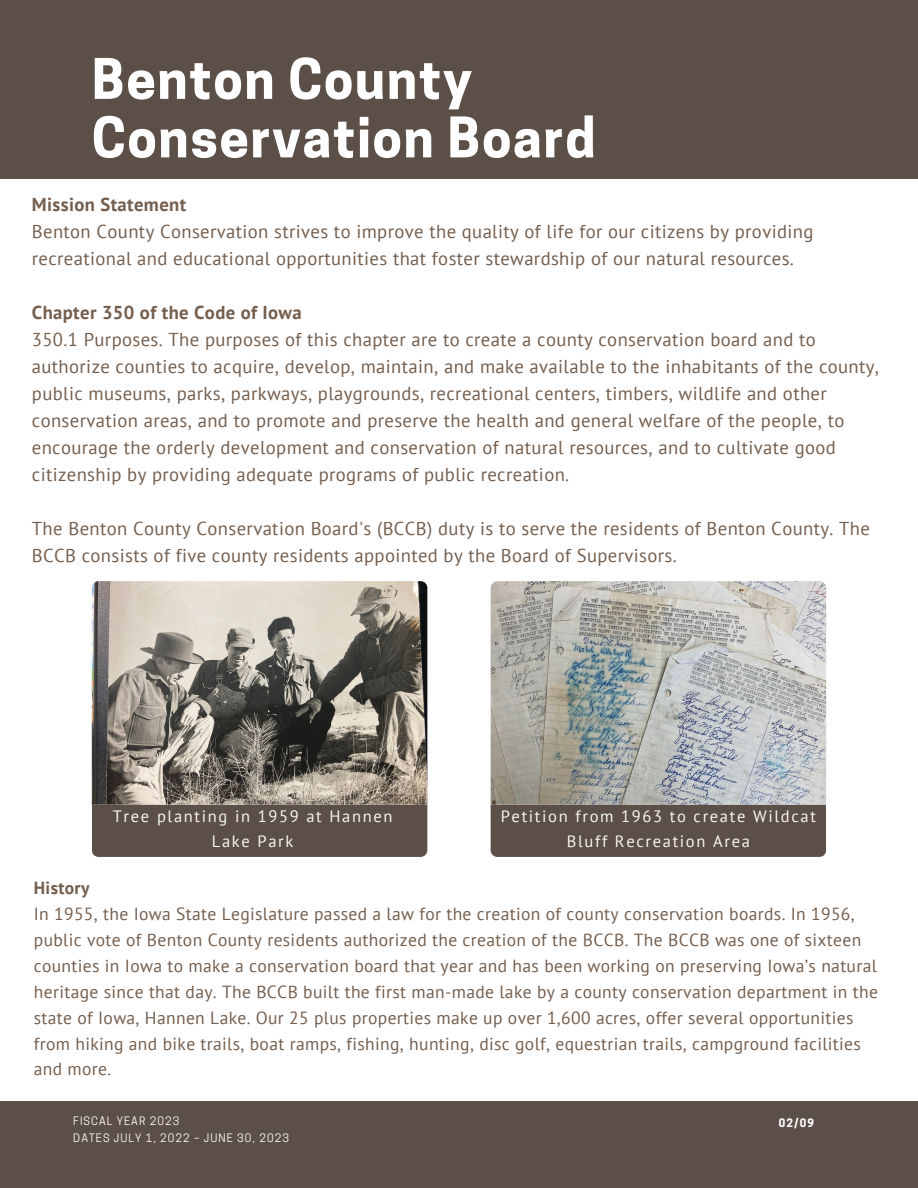
<style>
.page{position:relative;width:918px;height:1188px;background:#fff}
.page>*{position:absolute;margin:0;border:0;box-sizing:border-box;transform-origin:0 0}
.t1{font:700 52.5px/58.5px "Cooper Hewitt";letter-spacing:.03em;color:#fff}
.t2{font:18.6px/27px "PT Sans";letter-spacing:.02em;color:#745e4d}
.t3{font:700 18.6px "PT Sans";letter-spacing:.02em;color:#745e4d}
.t4{font:17.55px/25.8px "PT Sans";letter-spacing:.02em;color:#745e4d}
.t5{font:700 17.55px "PT Sans";letter-spacing:.02em;color:#745e4d}
.t6{font:16.5px/24.8px "PT Sans";letter-spacing:.1em;color:#f8f7f4;text-align:center}
.t7{font:10.95px "Cooper Hewitt";letter-spacing:.1em;color:#fff}
.t8{font:700 10.95px "Cooper Hewitt";color:#fff}
</style>
<div class="page">
<div style="left:0;top:0;width:918px;height:178px;background:#5b4f47"></div>
<div style="left:0;top:1101px;width:918px;height:87px;background:#5b4f47"></div>
<div style="left:491px;top:805px;width:335px;height:52px;background:#5b4f47"></div>
<img style="left:491px;top:581px;width:335px;height:224px">
<div style="left:92px;top:805px;width:335px;height:52px;background:#5b4f47"></div>
<img style="left:92px;top:581px;width:335px;height:224px">
<p class="t1" style="left:92px;top:57px;width:505px">Benton County<br>Conservation Board</p>
<p class="t3" style="left:32px;top:192px;width:156px">Mission Statement</p>
<p class="t2" style="left:32px;top:218px;width:783px">Benton County Conservation strives to improve the quality of life for our citizens by providing recreational and educational opportunities that foster stewardship of our natural resources.</p>
<p class="t3" style="left:32px;top:300px;width:271px">Chapter 350 of the Code of Iowa</p>
<p class="t2" style="left:32px;top:326px;width:849px">350.1 Purposes. The purposes of this chapter are to create a county conservation board and to authorize counties to acquire, develop, maintain, and make available to the inhabitants of the county, public museums, parks, parkways, playgrounds, recreational centers, timbers, wildlife and other conservation areas, and to promote and preserve the health and general welfare of the people, to encourage the orderly development and conservation of natural resources, and to cultivate good citizenship by providing adequate programs of public recreation.</p>
<p class="t2" style="left:32px;top:515px;width:840px">The Benton County Conservation Board's (BCCB) duty is to serve the residents of Benton County. The<br>BCCB consists of five county residents appointed by the Board of Supervisors.</p>
<p class="t6" style="left:113px;top:804px;width:281px">Tree planting in 1959 at Hannen<br>Lake Park</p>
<p class="t6" style="left:501px;top:804px;width:317px">Petition from 1963 to create Wildcat<br>Bluff Recreation Area</p>
<p class="t5" style="left:34px;top:876px;width:57px">History</p>
<p class="t4" style="left:34px;top:901px;width:846px">In 1955, the Iowa State Legislature passed a law for the creation of county conservation boards. In 1956, public vote of Benton County residents authorized the creation of the BCCB. The BCCB was one of sixteen counties in Iowa to make a conservation board that year and has been working on preserving Iowa’s natural heritage since that day. The BCCB built the first man-made lake by a county conservation department in the state of Iowa, Hannen Lake. Our 25 plus properties make up over 1,600 acres, offer several opportunities from hiking and bike trails, boat ramps, fishing, hunting, disc golf, equestrian trails, campground facilities and more.</p>
<p class="t7" style="left:73px;top:1117px;width:108px">FISCAL YEAR 2023</p>
<p class="t7" style="left:73px;top:1133px;width:217px">DATES JULY 1, 2022 – JUNE 30, 2023</p>
<p class="t8" style="left:779px;top:1119px;width:37px">02/09</p>
</div>
